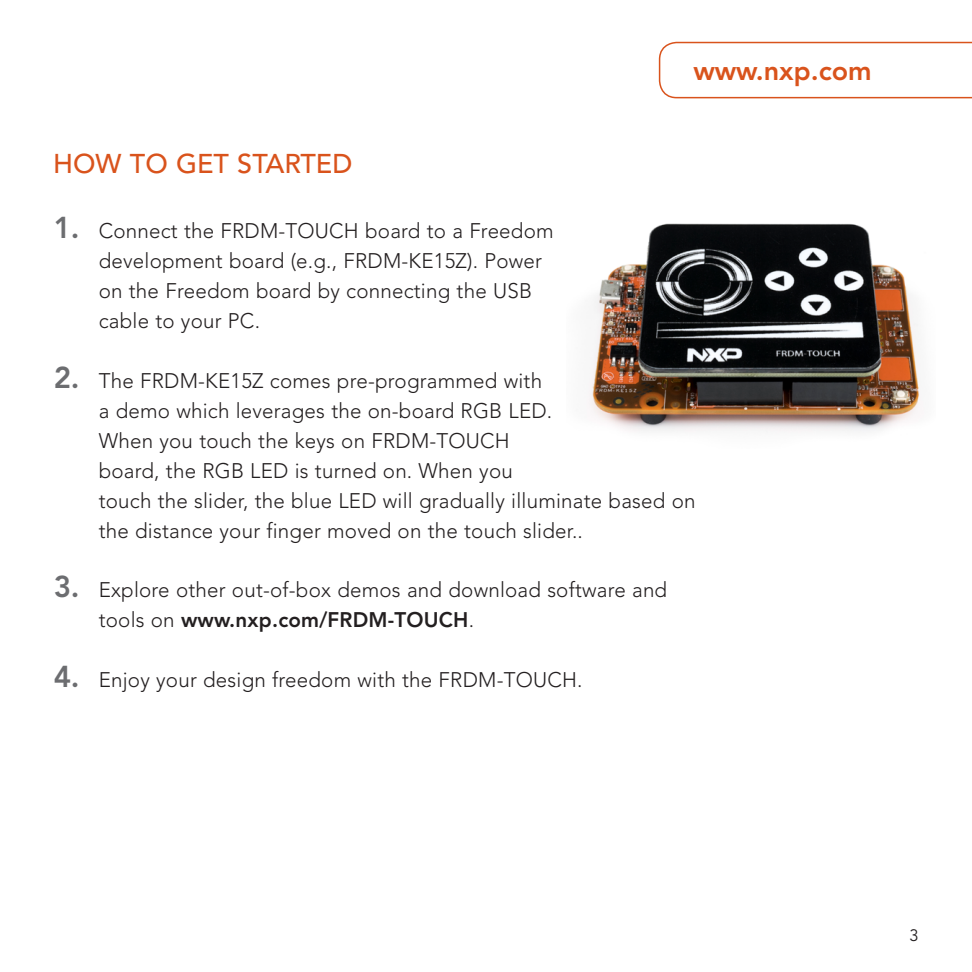
<style>
.page{position:relative;width:972px;height:972px;background:#fff}
.page>*{position:absolute;margin:0;border:0;box-sizing:border-box;transform-origin:0 0}
.t1{font:500 27px "Avenir LT Std";color:#d9531c}
.t2{font:800 27px "Avenir LT Std";color:#d9531c}
.t3{font:300 21px/30px "Avenir LT Std";letter-spacing:.01em;color:#231f20}
.t4{font:16.5px "Avenir LT Std";color:#231f20}
.s1{font-weight:800;font-size:30px;color:#6c6d70}
.s2{font-weight:800}
</style>
<div class="page">
<svg style="left:658px;top:41px;width:314px;height:58px"></svg>
<img style="left:589px;top:223px;width:331px;height:209px">
<p class="t1" style="left:53px;top:148px;width:301px">HOW TO GET STARTED</p>
<p class="t2" style="left:693px;top:54px;width:180px">www.nxp.com</p>
<p class="t3" style="left:99px;top:216px;width:456px;text-indent:-45px"><span class="s1">1.</span> Connect the FRDM-TOUCH board to a Freedom development board (e.g., FRDM-KE15Z). Power on the Freedom board by connecting the USB cable to your PC.</p>
<p class="t3" style="left:99px;top:365px;width:598px;text-indent:-45px"><span class="s1">2.</span> The FRDM-KE15Z comes pre-programmed with<br>a demo which leverages the on-board RGB LED.<br>When you touch the keys on FRDM-TOUCH<br>board, the RGB LED is turned on. When you<br>touch the slider, the blue LED will gradually illuminate based on the distance your finger moved on the touch slider..</p>
<p class="t3" style="left:99px;top:575px;width:570px;text-indent:-45px"><span class="s1">3.</span> Explore other out-of-box demos and download software and tools on <span class="s2">www.nxp.com/FRDM-TOUCH</span>.</p>
<p class="t3" style="left:54px;top:665px;width:530px"><span class="s1">4.</span> Enjoy your design freedom with the FRDM-TOUCH.</p>
<p class="t4" style="left:909px;top:926px;width:11px">3</p>
</div>
